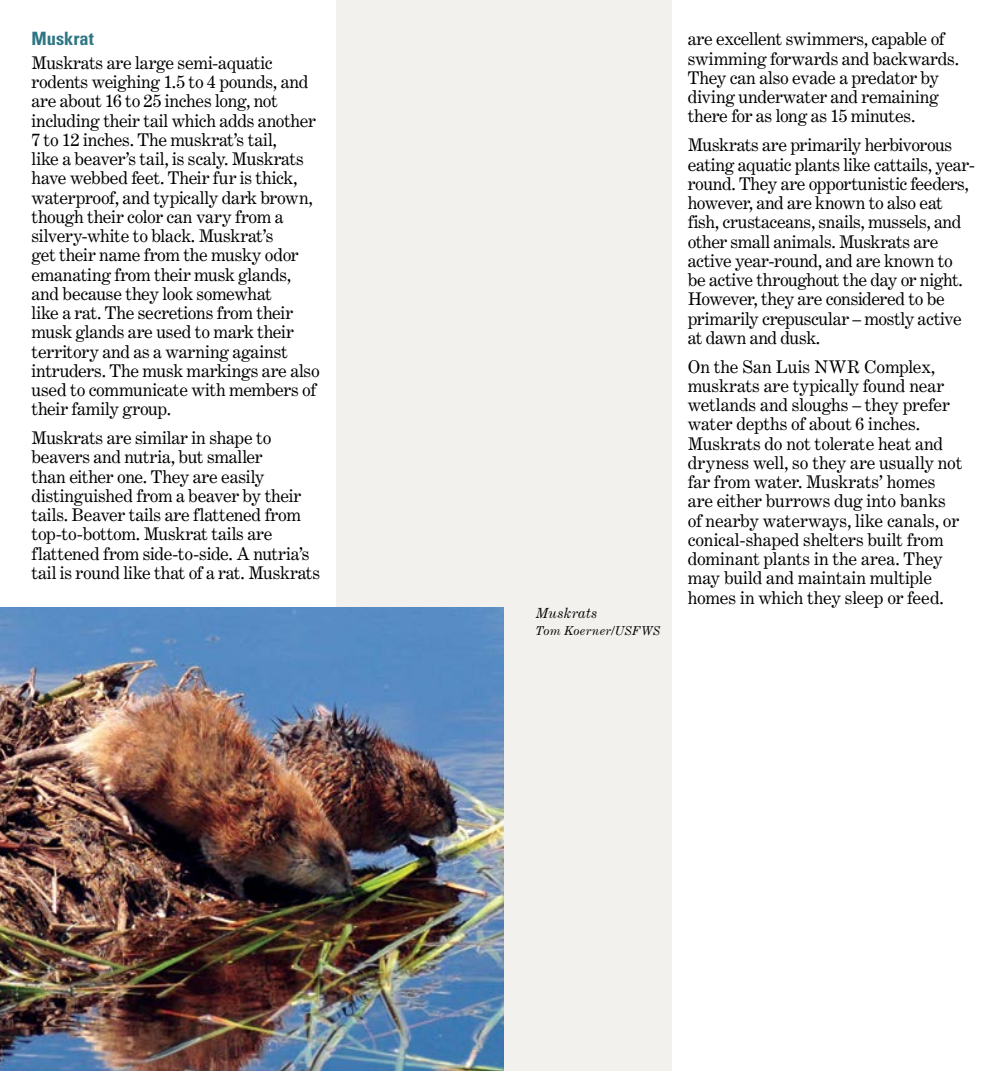
<style>
.page{position:relative;width:1008px;height:1071px;background:#fff}
.page>*{position:absolute;margin:0;border:0;box-sizing:border-box;transform-origin:0 0}
.t1{font:700 condensed 18.38px "Univers LT Std";color:#2e7684}
.Text{font:17.5px/19.2px "Century Expanded";letter-spacing:-.015em;color:#000}
.t2{font:italic 14px "Century Expanded";letter-spacing:.015em;color:#000}
.t3{font:italic 12.25px "Century Expanded";letter-spacing:.025em;color:#000}
</style>
<div class="page">
<div style="left:336px;top:0;width:336px;height:1071px;background:#f3f1ee"></div>
<img style="left:0;top:607px;width:504px;height:464px">
<h1 class="t1" style="left:32px;top:27px;width:64px">Muskrat</h1>
<p class="Text" style="left:32px;top:53px;width:290px">Muskrats are large semi-aquatic rodents weighing 1.5 to 4 pounds, and are about 16 to 25 inches long, not including their tail which adds another 7 to 12 inches. The muskrat’s tail,<br>like a beaver’s tail, is scaly. Muskrats have webbed feet. Their fur is thick, waterproof, and typically dark brown, though their color can vary from a silvery-white to black. Muskrat’s<br>get their name from the musky odor emanating from their musk glands, and because they look somewhat<br>like a rat. The secretions from their musk glands are used to mark their territory and as a warning against intruders. The musk markings are also used to communicate with members of their family group.</p>
<p class="Text" style="left:32px;top:428px;width:290px">Muskrats are similar in shape to beavers and nutria, but smaller<br>than either one. They are easily distinguished from a beaver by their tails. Beaver tails are flattened from top-to-bottom. Muskrat tails are flattened from side-to-side. A nutria’s tail is round like that of a rat. Muskrats</p>
<p class="t2" style="left:536px;top:604px;width:64px">Muskrats</p>
<p class="t3" style="left:536px;top:623px;width:126px">Tom Koerner/USFWS</p>
<p class="Text" style="left:688px;top:29px;width:273px">are excellent swimmers, capable of swimming forwards and backwards.<br>They can also evade a predator by diving underwater and remaining there for as long as 15 minutes.</p>
<p class="Text" style="left:688px;top:135px;width:289px">Muskrats are primarily herbivorous eating aquatic plants like cattails, year&shy;round. They are opportunistic feeders, however, and are known to also eat fish, crustaceans, snails, mussels, and other small animals. Muskrats are active year-round, and are known to be active throughout the day or night.<br>However, they are considered to be primarily crepuscular – mostly active at dawn and dusk.</p>
<p class="Text" style="left:688px;top:357px;width:276px">On the San Luis NWR Complex, muskrats are typically found near wetlands and sloughs – they prefer water depths of about 6 inches.<br>Muskrats do not tolerate heat and dryness well, so they are usually not far from water. Muskrats’ homes are either burrows dug into banks of nearby waterways, like canals, or conical-shaped shelters built from dominant plants in the area. They may build and maintain multiple homes in which they sleep or feed.</p>
</div>
